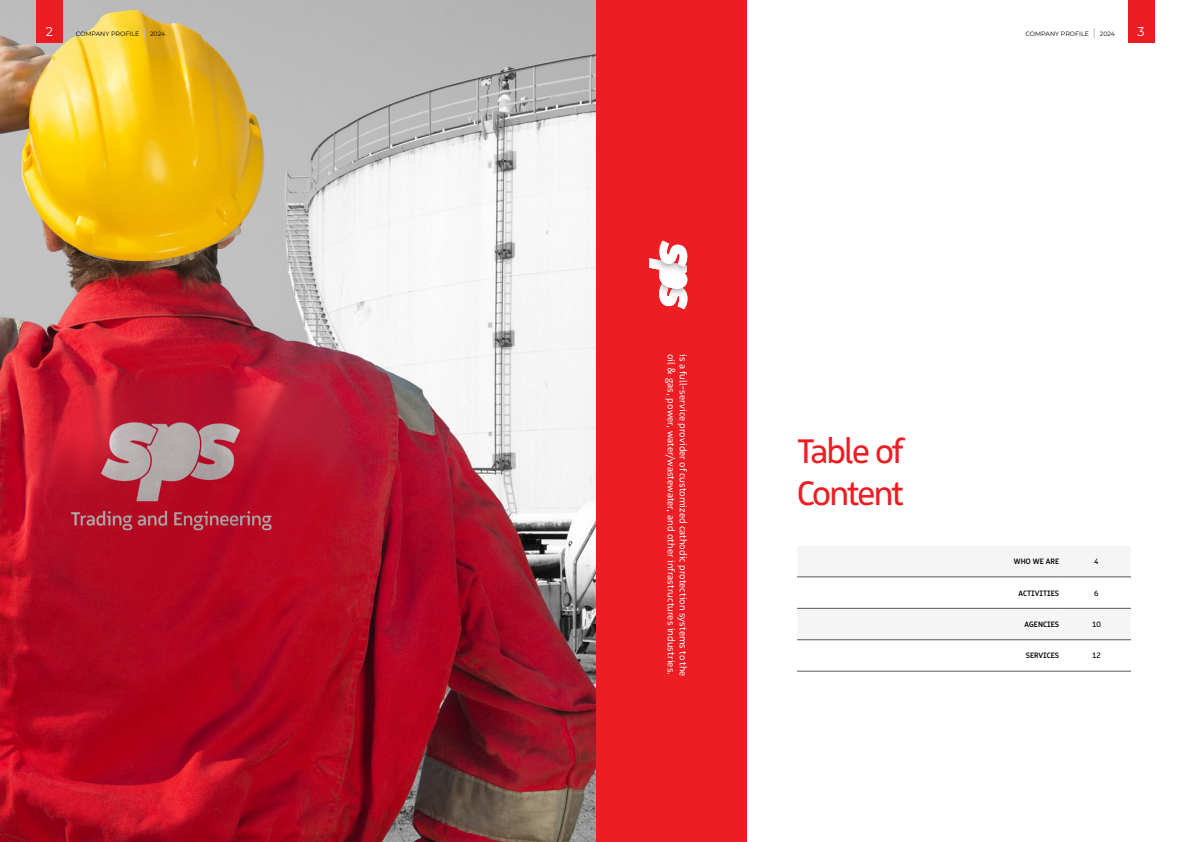
<style>
.page{position:relative;width:1191px;height:842px;background:#fff}
.page>*{position:absolute;margin:0;border:0;box-sizing:border-box;transform-origin:0 0}
.t1{font:35px/42px "Logical";letter-spacing:-.05em;color:#ed1d24}
.t2{font:12.6px "Montserrat";color:#fff}
.t3{font:10px "Logical";letter-spacing:.01em;color:#fff}
.t4{font:500 8px "Logical";color:#000}
.t5{font:8px "Logical";color:#000}
.t6{font:6.3px "Montserrat";color:#000}
.t7{font:6.2px "Montserrat";letter-spacing:-.005em;color:#000}
</style>
<div class="page">
<div style="left:0;top:0;width:746px;height:842px;background:#ed1d24"></div>
<svg style="left:797px;top:576px;width:334px;height:64px"></svg>
<hr style="left:797px;top:577px;width:265px;height:1px;background:#575757">
<hr style="left:1062px;top:577px;width:69px;height:1px;background:#575757">
<hr style="left:797px;top:608px;width:265px;height:1px;background:#575757">
<hr style="left:1062px;top:608px;width:69px;height:1px;background:#575757">
<hr style="left:797px;top:640px;width:265px;height:1px;background:#575757">
<hr style="left:1062px;top:640px;width:69px;height:1px;background:#575757">
<hr style="left:797px;top:671px;width:265px;height:1px;background:#575757">
<hr style="left:1062px;top:671px;width:69px;height:1px;background:#575757">
<img style="left:0;top:0;width:595px;height:842px">
<svg style="left:649px;top:240px;width:38px;height:69px"></svg>
<div style="left:36px;top:0;width:27px;height:43px;background:#ed1d24"></div>
<div style="left:1127px;top:0;width:27px;height:43px;background:#ed1d24"></div>
<p class="t2" style="left:46px;top:23px;width:9px">2</p>
<p class="t6" style="left:76px;top:30px;width:65px">COMPANY PROFILE</p>
<p class="t7" style="left:150px;top:30px;width:17px">2024</p>
<p class="t6" style="left:1025px;top:30px;width:65px">COMPANY PROFILE</p>
<p class="t7" style="left:1099px;top:30px;width:17px">2024</p>
<p class="t2" style="left:1137px;top:23px;width:9px">3</p>
<p class="t3" style="left:677px;top:354px;width:322px;rotate:90deg">oil &amp; gas, power, water/wastewater, and other infrastructures industries.</p>
<p class="t3" style="left:689px;top:354px;width:324px;rotate:90deg">is a full-service provider of customized cathodic protection systems to the</p>
<h1 class="t1" style="left:797px;top:430px;width:108px">Table of<br>Content</h1>
<p class="t4" style="left:1013px;top:556px;width:47px">WHO WE ARE</p>
<p class="t5" style="left:1094px;top:557px;width:6px">4</p>
<p class="t4" style="left:1018px;top:588px;width:42px">ACTIVITIES</p>
<p class="t5" style="left:1094px;top:588px;width:6px">6</p>
<p class="t4" style="left:1024px;top:619px;width:36px">AGENCIES</p>
<p class="t5" style="left:1092px;top:619px;width:10px">10</p>
<p class="t4" style="left:1025px;top:651px;width:35px">SERVICES</p>
<p class="t5" style="left:1092px;top:651px;width:10px">12</p>
</div>
